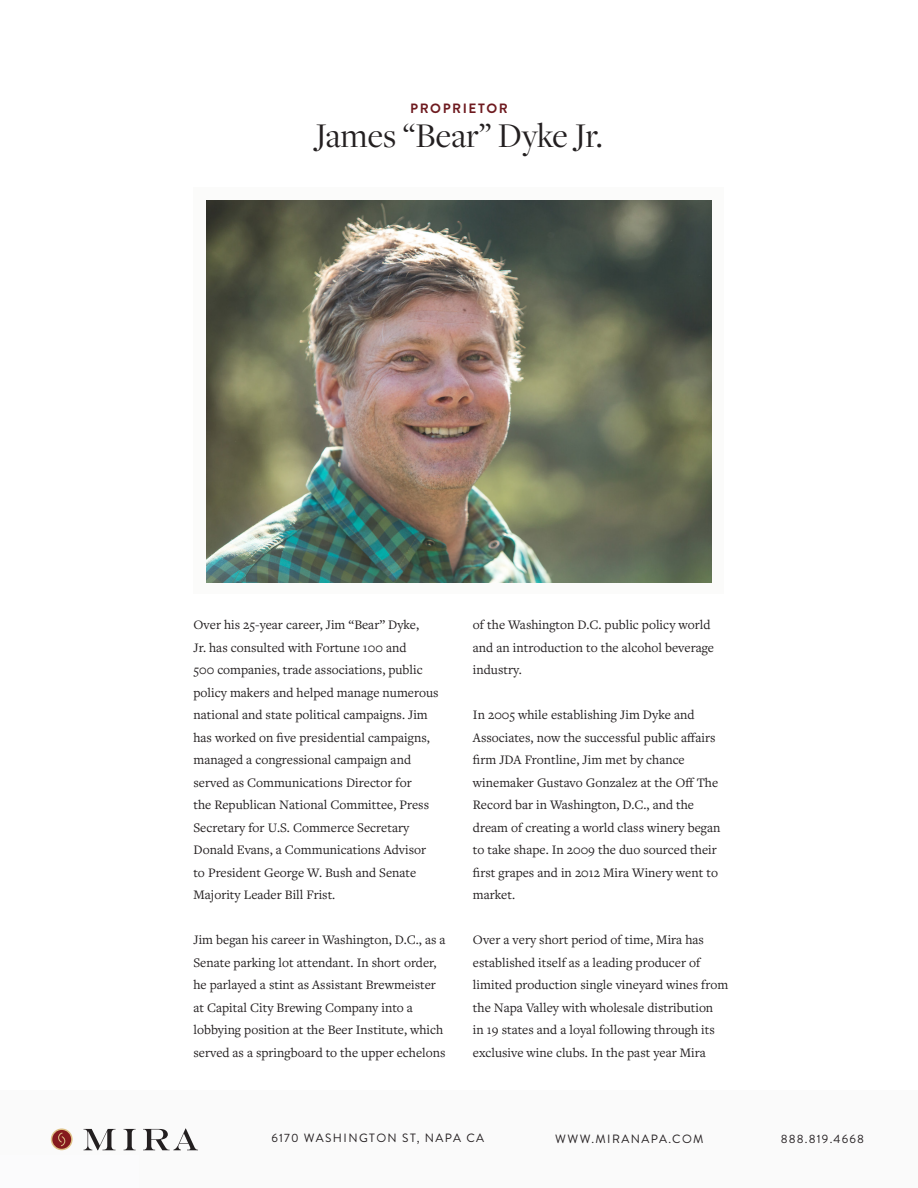
<style>
.page{position:relative;width:918px;height:1188px;background:#fff}
.page>*{position:absolute;margin:0;border:0;box-sizing:border-box;transform-origin:0 0}
.t1{font:36px "Freight Disp Pro";color:#231f20}
.t2{font:13.5px/22.5px "Freight Text Pro";color:#231f20}
.t3{font:700 13.5px "Brandon Grotesque";letter-spacing:.115em;color:#6e1a1f}
.t4{font:12px "Brandon Grotesque";letter-spacing:.12em;color:#241f21}
.t5{font:12px "Brandon Grotesque";letter-spacing:.1em;color:#241f21}
</style>
<div class="page">
<div style="left:0;top:1091px;width:918px;height:97px;background:#fafafa"></div>
<svg style="left:51px;top:1129px;width:22px;height:21px"></svg>
<svg style="left:52px;top:1130px;width:19px;height:19px"></svg>
<svg style="left:84px;top:1129px;width:32px;height:21px"></svg>
<svg style="left:143px;top:1129px;width:55px;height:21px"></svg>
<svg style="left:124px;top:1129px;width:12px;height:21px"></svg>
<div style="left:194px;top:188px;width:530px;height:406px;background:#fbfbfa"></div>
<img style="left:206px;top:200px;width:506px;height:382px">
<p class="t3" style="left:410px;top:99px;width:99px">PROPRIETOR</p>
<p class="t1" style="left:315px;top:112px;width:289px">James “Bear” Dyke Jr.</p>
<p class="t2" style="left:194px;top:613px;width:247px">Over his 25-year career, Jim “Bear” Dyke,<br>Jr. has consulted with Fortune 100 and<br>500 companies, trade associations, public policy makers and helped manage numerous national and state political campaigns. Jim has worked on five presidential campaigns, managed a congressional campaign and served as Communications Director for<br>the Republican National Committee, Press Secretary for U.S. Commerce Secretary Donald Evans, a Communications Advisor to President George W. Bush and Senate Majority Leader Bill Frist.</p>
<p class="t2" style="left:194px;top:928px;width:254px">Jim began his career in Washington, D.C., as a Senate parking lot attendant. In short order, he parlayed a stint as Assistant Brewmeister at Capital City Brewing Company into a lobbying position at the Beer Institute, which served as a springboard to the upper echelons</p>
<p class="t2" style="left:473px;top:613px;width:243px">of the Washington D.C. public policy world and an introduction to the alcohol beverage industry.</p>
<p class="t2" style="left:473px;top:703px;width:249px">In 2005 while establishing Jim Dyke and Associates, now the successful public affairs firm JDA Frontline, Jim met by chance winemaker Gustavo Gonzalez at the Off The Record bar in Washington, D.C., and the dream of creating a world class winery began to take shape. In 2009 the duo sourced their first grapes and in 2012 Mira Winery went to market.</p>
<p class="t2" style="left:473px;top:928px;width:257px">Over a very short period of time, Mira has established itself as a leading producer of limited production single vineyard wines from the Napa Valley with wholesale distribution<br>in 19 states and a loyal following through its exclusive wine clubs. In the past year Mira</p>
<p class="t4" style="left:271px;top:1130px;width:214px">6170 WASHINGTON ST, NAPA CA</p>
<p class="t4" style="left:555px;top:1131px;width:150px">WWW.MIRANAPA.COM</p>
<p class="t5" style="left:781px;top:1131px;width:85px">888.819.4668</p>
</div>
